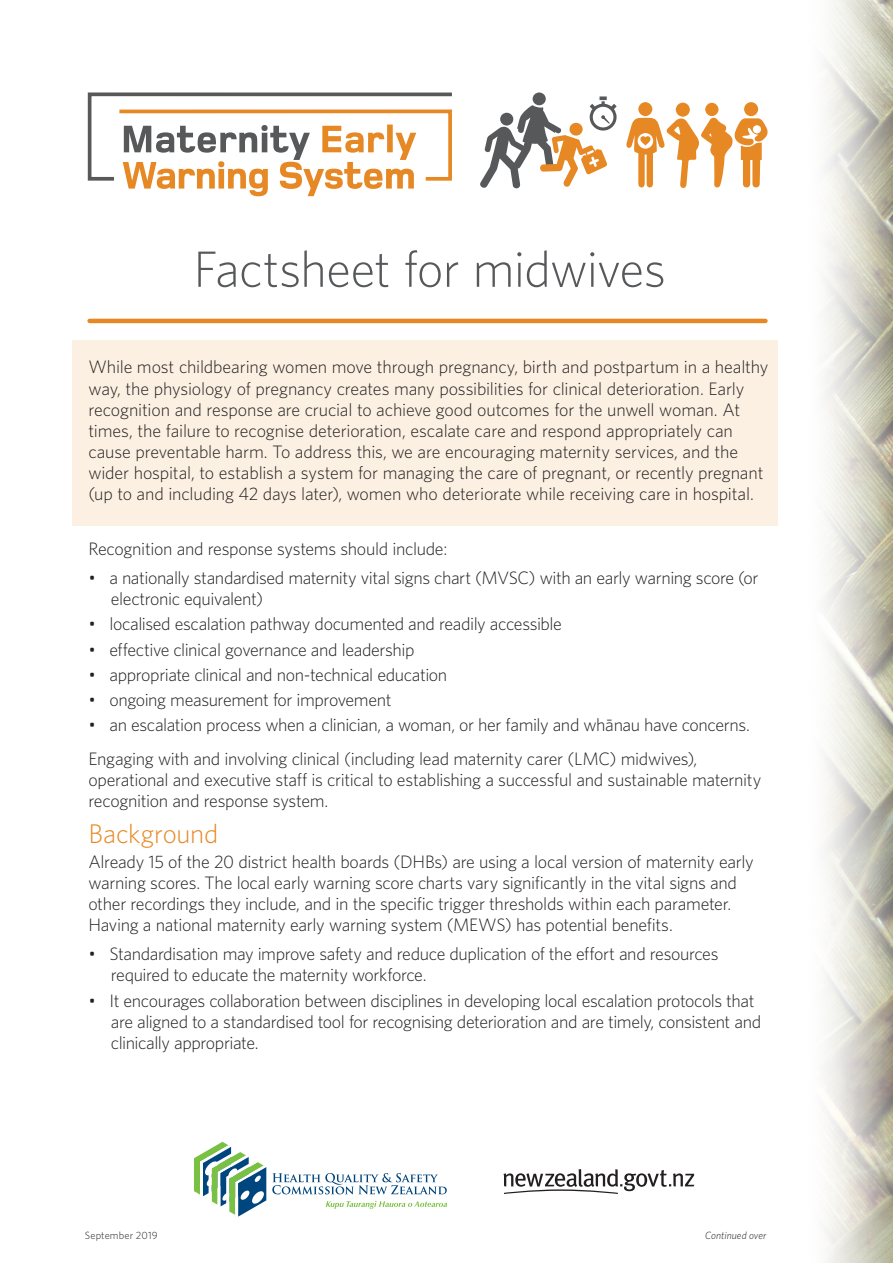
<style>
.page{position:relative;width:893px;height:1263px;background:#fff}
.page>*{position:absolute;margin:0;border:0;box-sizing:border-box;transform-origin:0 0}
.t1{font:300 51px "Whitney";letter-spacing:-.015em;color:#57585a}
.t2{font:300 27px "Whitney";letter-spacing:-.005em;color:#e68824}
.t3{font:300 18px/21px "Whitney";letter-spacing:-.02em;color:#231f20}
.t4{font:300 10.5px "Whitney";letter-spacing:.02em;color:#231f20}
.t5{font:italic 300 10.5px "Whitney";color:#231f20}
</style>
<div class="page">
<img style="left:825px;top:0;width:68px;height:1263px">
<hr style="left:90px;top:319px;width:675px;height:4px;background:#e68824">
<svg style="left:194px;top:1141px;width:253px;height:76px"></svg>
<svg style="left:503px;top:1169px;width:191px;height:25px"></svg>
<svg style="left:87px;top:92px;width:365px;height:104px"></svg>
<svg style="left:626px;top:102px;width:141px;height:86px"></svg>
<svg style="left:480px;top:92px;width:137px;height:97px"></svg>
<div style="left:72px;top:340px;width:706px;height:185px;background:#fcf0e2"></div>
<h1 class="t1" style="left:193px;top:235px;width:474px">Factsheet for midwives</h1>
<p class="t3" style="left:88px;top:356px;width:681px">While most childbearing women move through pregnancy, birth and postpartum in a healthy way, the physiology of pregnancy creates many possibilities for clinical deterioration. Early recognition and response are crucial to achieve good outcomes for the unwell woman. At times, the failure to recognise deterioration, escalate care and respond appropriately can cause preventable harm. To address this, we are encouraging maternity services, and the wider hospital, to establish a system for managing the care of pregnant, or recently pregnant (up to and including 42 days later), women who deteriorate while receiving care in hospital.</p>
<p class="t3" style="left:88px;top:537px;width:360px">Recognition and response systems should include:</p>
<p class="t3" style="left:111px;top:567px;width:649px;text-indent:-22px">• a nationally standardised maternity vital signs chart (MVSC) with an early warning score (or electronic equivalent)</p>
<p class="t3" style="left:88px;top:613px;width:475px">• localised escalation pathway documented and readily accessible</p>
<p class="t3" style="left:88px;top:638px;width:328px">• effective clinical governance and leadership</p>
<p class="t3" style="left:88px;top:663px;width:360px">• appropriate clinical and non-technical education</p>
<p class="t3" style="left:88px;top:689px;width:305px">• ongoing measurement for improvement</p>
<p class="t3" style="left:88px;top:708px;width:663px;line-height:33.8px">• an escalation process when a clinician, a woman, or her family and whānau have concerns.<br>Engaging with and involving clinical (including lead maternity carer (LMC) midwives),</p>
<p class="t3" style="left:88px;top:769px;width:674px">operational and executive staff is critical to establishing a successful and sustainable maternity recognition and response system.</p>
<h2 class="t2" style="left:88px;top:815px;width:131px">Background</h2>
<p class="t3" style="left:88px;top:850px;width:667px">Already 15 of the 20 district health boards (DHBs) are using a local version of maternity early warning scores. The local early warning score charts vary significantly in the vital signs and other recordings they include, and in the specific trigger thresholds within each parameter.<br>Having a national maternity early warning system (MEWS) has potential benefits.</p>
<p class="t3" style="left:111px;top:943px;width:609px;text-indent:-22px">• Standardisation may improve safety and reduce duplication of the effort and resources required to educate the maternity workforce.</p>
<p class="t3" style="left:111px;top:989px;width:652px;text-indent:-22px">• It encourages collaboration between disciplines in developing local escalation protocols that are aligned to a standardised tool for recognising deterioration and are timely, consistent and clinically appropriate.</p>
<p class="t4" style="left:85px;top:1228px;width:75px">September 2019</p>
<p class="t5" style="left:705px;top:1228px;width:63px">Continued over</p>
</div>
